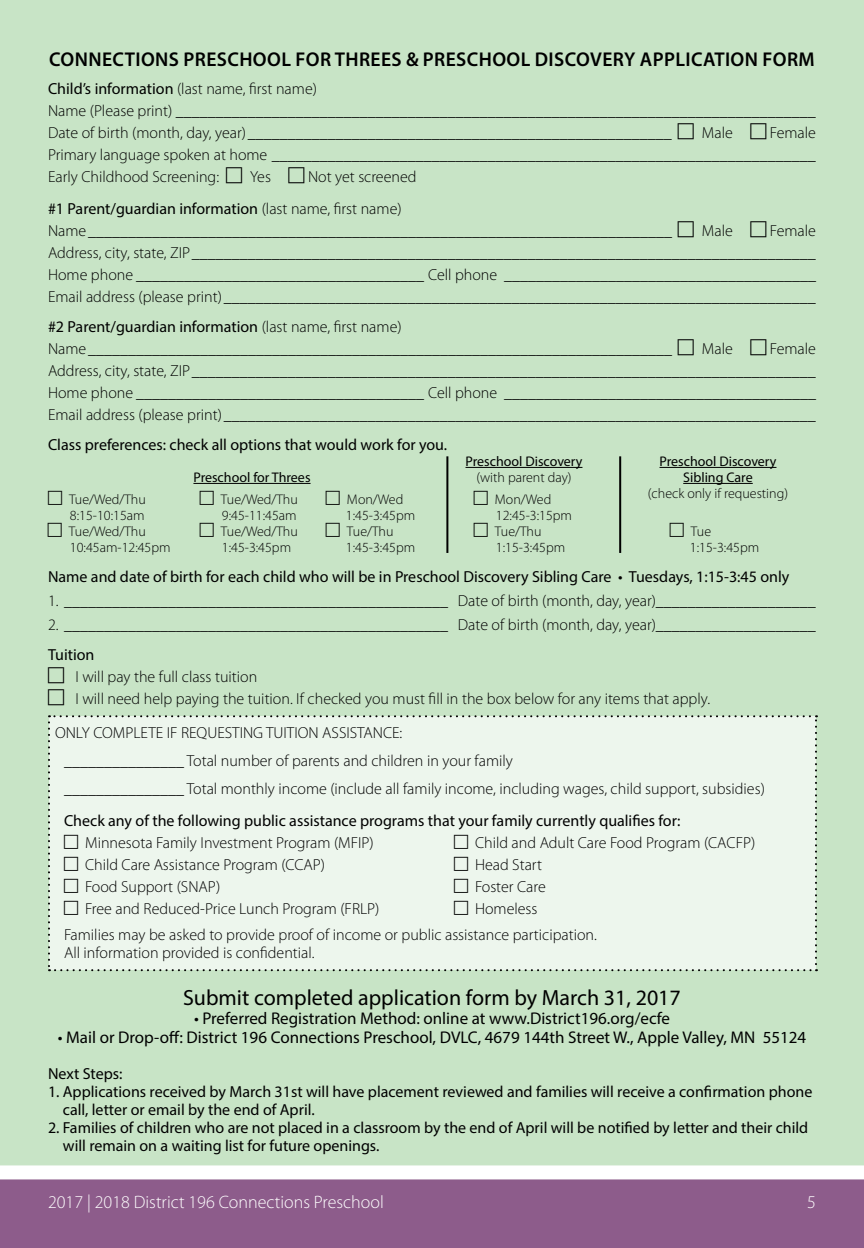
<style>
.page{position:relative;width:864px;height:1248px;background:#fff}
.page>*{position:absolute;margin:0;border:0;box-sizing:border-box;transform-origin:0 0}
.t1{font:22px "Myriad Pro";color:#000}
.t2{font:600 20px "Myriad Pro";letter-spacing:.02em;color:#000}
.t3{font:300 18px "Myriad Pro";color:#fff}
.t4{font:17px "Myriad Pro";color:#000}
.t5{font:300 16px/22px "Myriad Pro";color:#000}
.t6{font:16px/18px "Myriad Pro";color:#000}
.t7{font:300 14px "Myriad Pro";color:#000}
.t8{font:14px "Myriad Pro";color:#000}
.s1{font-weight:400}
</style>
<div class="page">
<div style="left:0;top:1172px;width:864px;height:76px;background:#8d5c8b"></div>
<div style="left:0;top:0;width:864px;height:1172px;background:#c8e4c6"></div>
<div style="left:0;top:1165px;width:864px;height:14px;background:#fff"></div>
<hr style="left:466px;top:467px;width:116px;height:1px;background:#000">
<hr style="left:660px;top:467px;width:116px;height:1px;background:#000">
<hr style="left:193px;top:483px;width:118px;height:1px;background:#000">
<hr style="left:683px;top:483px;width:70px;height:1px;background:#000">
<hr style="left:446px;top:456px;width:2px;height:97px;background:#000">
<hr style="left:619px;top:456px;width:2px;height:97px;background:#000">
<div style="left:48px;top:715px;width:769px;height:256px;background:#edf6ed"></div>
<p class="t2" style="left:49px;top:47px;width:767px">CONNECTIONS PRESCHOOL FOR THREES &amp; PRESCHOOL DISCOVERY APPLICATION FORM</p>
<p class="t5" style="left:48px;top:78px;width:769px"><span class="s1">Child’s information</span> (last name, first name)<br>Name (Please print) ________________________________________________________________________________<br>Date of birth (month, day, year)_____________________________________________________</p>
<p class="t5" style="left:48px;top:122px;width:769px;text-align:justify;text-indent:722px">Female Primary language spoken at home ____________________________________________________________________ Early Childhood Screening:</p>
<p class="t5" style="left:702px;top:122px;width:32px">Male</p>
<p class="t5" style="left:48px;top:161px;width:370px;line-height:32px;text-indent:260px">Not yet screened <span class="s1">#1 Parent/guardian information</span> (last name, first name)</p>
<p class="t5" style="left:48px;top:220px;width:625px">Name_________________________________________________________________________</p>
<p class="t5" style="left:702px;top:220px;width:32px">Male</p>
<p class="t5" style="left:250px;top:166px;width:22px">Yes</p>
<p class="t5" style="left:48px;top:220px;width:769px;text-align:justify;text-indent:722px">Female Address, city, state, ZIP______________________________________________________________________________ Home phone ____________________________________ Cell phone _______________________________________ Email address (please print) __________________________________________________________________________</p>
<p class="t5" style="left:48px;top:316px;width:625px"><span class="s1">#2 Parent/guardian information</span> (last name, first name)<br>Name_________________________________________________________________________</p>
<p class="t5" style="left:48px;top:338px;width:769px;text-align:justify;text-indent:722px">Female Address, city, state, ZIP______________________________________________________________________________ Home phone ____________________________________ Cell phone _______________________________________ Email address (please print) __________________________________________________________________________</p>
<p class="t6" style="left:48px;top:435px;width:401px">Class preferences: check all options that would work for you.</p>
<p class="t8" style="left:466px;top:453px;width:118px">Preschool Discovery</p>
<p class="t8" style="left:660px;top:453px;width:118px">Preschool Discovery</p>
<p class="t8" style="left:193px;top:469px;width:119px">Preschool for Threes</p>
<p class="t7" style="left:476px;top:469px;width:97px">(with parent day)</p>
<p class="t8" style="left:683px;top:469px;width:71px">Sibling Care</p>
<p class="t7" style="left:69px;top:491px;width:78px">Tue/Wed/Thu</p>
<p class="t7" style="left:221px;top:491px;width:78px">Tue/Wed/Thu</p>
<p class="t7" style="left:347px;top:491px;width:58px">Mon/Wed</p>
<p class="t7" style="left:495px;top:491px;width:58px">Mon/Wed</p>
<p class="t7" style="left:648px;top:485px;width:142px">(check only if requesting)</p>
<p class="t7" style="left:70px;top:507px;width:76px">8:15-10:15am</p>
<p class="t7" style="left:222px;top:507px;width:76px">9:45-11:45am</p>
<p class="t7" style="left:346px;top:507px;width:71px">1:45-3:45pm</p>
<p class="t7" style="left:496px;top:507px;width:78px">12:45-3:15pm</p>
<p class="t7" style="left:69px;top:523px;width:78px">Tue/Wed/Thu</p>
<p class="t7" style="left:221px;top:523px;width:78px">Tue/Wed/Thu</p>
<p class="t7" style="left:347px;top:523px;width:48px">Tue/Thu</p>
<p class="t7" style="left:495px;top:523px;width:48px">Tue/Thu</p>
<p class="t7" style="left:691px;top:523px;width:22px">Tue</p>
<p class="t7" style="left:70px;top:539px;width:102px">10:45am-12:45pm</p>
<p class="t7" style="left:222px;top:539px;width:71px">1:45-3:45pm</p>
<p class="t7" style="left:346px;top:539px;width:71px">1:45-3:45pm</p>
<p class="t7" style="left:496px;top:539px;width:71px">1:15-3:45pm</p>
<p class="t7" style="left:690px;top:539px;width:71px">1:15-3:45pm</p>
<p class="t6" style="left:48px;top:567px;width:743px">Name and date of birth for each child who will be in Preschool Discovery Sibling Care • Tuesdays, 1:15-3:45 only</p>
<p class="t5" style="left:48px;top:590px;width:769px">1. ________________________________________________ Date of birth (month, day, year)____________________</p>
<p class="t5" style="left:48px;top:614px;width:769px">2. ________________________________________________ Date of birth (month, day, year)____________________</p>
<p class="t6" style="left:48px;top:645px;width:48px">Tuition</p>
<p class="t5" style="left:76px;top:666px;width:636px">I will pay the full class tuition<br>I will need help paying the tuition. If checked you must fill in the box below for any items that apply.</p>
<p class="t5" style="left:64px;top:719px;width:702px;line-height:28px;text-indent:-9px">ONLY COMPLETE IF REQUESTING TUITION ASSISTANCE:<br>_______________ Total number of parents and children in your family<br>_______________ Total monthly income (include all family income, including wages, child support, subsidies)</p>
<p class="t6" style="left:64px;top:811px;width:618px">Check any of the following public assistance programs that your family currently qualifies for:</p>
<p class="t5" style="left:85px;top:832px;width:296px">Minnesota Family Investment Program (MFIP)<br>Child Care Assistance Program (CCAP)<br>Food Support (SNAP)<br>Free and Reduced-Price Lunch Program (FRLP)</p>
<p class="t5" style="left:475px;top:832px;width:282px">Child and Adult Care Food Program (CACFP)<br>Head Start<br>Foster Care<br>Homeless</p>
<p class="t5" style="left:64px;top:926px;width:535px;line-height:18px">Families may be asked to provide proof of income or public assistance participation.<br>All information provided is confidential.</p>
<p class="t5" style="left:702px;top:338px;width:32px">Male</p>
<h1 class="t1" style="left:183px;top:984px;width:499px">Submit completed application form by March 31, 2017</h1>
<p class="t4" style="left:194px;top:1008px;width:477px">• Preferred Registration Method: online at www.District196.org/ecfe</p>
<p class="t4" style="left:58px;top:1027px;width:750px">• Mail or Drop-off: District 196 Connections Preschool, DVLC, 4679 144th Street W., Apple Valley, MN 55124</p>
<p class="t6" style="left:48px;top:1064px;width:76px">Next Steps:</p>
<p class="t6" style="left:63px;top:1082px;width:751px;text-indent:-15px">1. Applications received by March 31st will have placement reviewed and families will receive a confirmation phone call, letter or email by the end of April.</p>
<p class="t6" style="left:63px;top:1118px;width:747px;text-indent:-15px">2. Families of children who are not placed in a classroom by the end of April will be notified by letter and their child will remain on a waiting list for future openings.</p>
<p class="t3" style="left:48px;top:1191px;width:337px">2017 | 2018 District 196 Connections Preschool</p>
<p class="t3" style="left:807px;top:1191px;width:10px">5</p>
</div>
